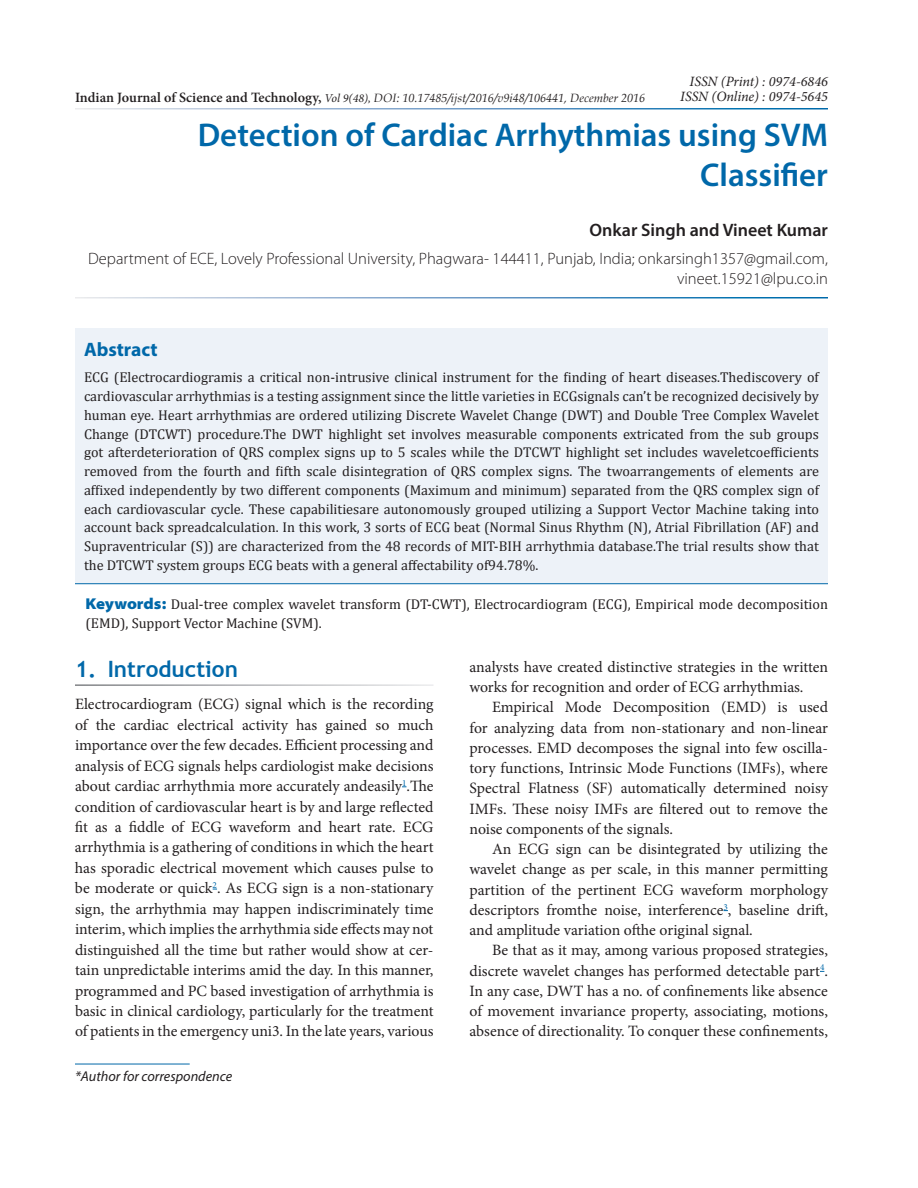
<style>
.page{position:relative;width:918px;height:1188px;background:#fff}
.page>*{position:absolute;margin:0;border:0;box-sizing:border-box;transform-origin:0 0}
.t1{font:600 33px/40.5px "Myriad Pro";color:#0068a9;text-align:right}
.t2{font:700 22.5px "Trebuchet MS";color:#0068a9}
.t3{font:700 19.5px "Myriad Pro";color:#0068a9}
.t4{font:600 18px "Myriad Pro";color:#231f20}
.t5{font:300 16.5px/19.5px "Myriad Pro";color:#231f20;text-align:right}
.t6{font:15.75px/20.4px "Minion Pro";color:#231f20;text-align:justify}
.t7{font:14.25px/18.8px "Cambria";color:#231f20;text-align:justify}
.t8{font:italic 14.25px/15px "Minion Pro";color:#231f20;text-align:right}
.t9{font:italic 14.25px "Myriad Pro";color:#231f20}
.t10{font:italic 12px "Book Antiqua";color:#231f20}
.s1{font-family:"Minion Pro";font-weight:600;font-style:normal;font-size:14.25px}
.s2{font-family:"Minion Pro"}
.s3{font-family:"Myriad Pro";font-weight:900;font-stretch:semi-expanded;font-size:15.75px;color:#0068a9}
</style>
<div class="page">
<div style="left:75px;top:328px;width:753px;height:256px;background:#edf2f8"></div>
<hr style="left:75px;top:583px;width:753px;height:1px;background:#0068a9">
<hr style="left:75px;top:1064px;width:115px;height:1px;background:#0068a9">
<p class="t10" style="left:75px;top:89px;width:572px"><span class="s1">Indian Journal of Science and Technology,</span> <span class="s2">Vol 9(48),</span> DOI: 10.17485/ijst/2016/v9i48/106441, December 2016</p>
<p class="t8" style="left:680px;top:74px;width:149px">ISSN (Print) : 0974-6846<br>ISSN (Online) : 0974-5645</p>
<h1 class="t1" style="left:198px;top:113px;width:632px">Detection of Cardiac Arrhythmias using SVM<br>Classifier</h1>
<p class="t4" style="left:590px;top:218px;width:240px">Onkar Singh and Vineet Kumar</p>
<p class="t5" style="left:88px;top:249px;width:741px">Department of ECE, Lovely Professional University, Phagwara- 144411, Punjab, India; onkarsingh1357@gmail.com, vineet.15921@lpu.co.in</p>
<p class="t3" style="left:84px;top:337px;width:75px">Abstract</p>
<p class="t7" style="left:84px;top:368px;width:737px">ECG (Electrocardiogramis a critical non-intrusive clinical instrument for the finding of heart diseases.Thediscovery of cardiovascular arrhythmias is a testing assignment since the little varieties in ECGsignals can’t be recognized decisively by human eye. Heart arrhythmias are ordered utilizing Discrete Wavelet Change (DWT) and Double Tree Complex Wavelet Change (DTCWT) procedure.The DWT highlight set involves measurable components extricated from the sub groups got afterdeterioration of QRS complex signs up to 5 scales while the DTCWT highlight set includes waveletcoefficients removed from the fourth and fifth scale disintegration of QRS complex signs. The twoarrangements of elements are affixed independently by two different components (Maximum and minimum) separated from the QRS complex sign of each cardiovascular cycle. These capabilitiesare autonomously grouped utilizing a Support Vector Machine taking into account back spreadcalculation. In this work, 3 sorts of ECG beat (Normal Sinus Rhythm (N), Atrial Fibrillation (AF) and Supraventricular (S)) are characterized from the 48 records of MIT-BIH arrhythmia database.The trial results show that the DTCWT system groups ECG beats with a general affectability of94.78%.</p>
<p class="t7" style="left:85px;top:595px;width:744px"><span class="s3">Keywords:</span> Dual-tree complex wavelet transform (DT-CWT), Electrocardiogram (ECG), Empirical mode decomposition (EMD), Support Vector Machine (SVM).</p>
<h2 class="t2" style="left:75px;top:655px;width:164px">1. Introduction</h2>
<p class="t6" style="left:75px;top:694px;width:360px">Electrocardiogram (ECG) signal which is the recording of the cardiac electrical activity has gained so much importance over the few decades. Efficient processing and analysis of ECG signals helps cardiologist make decisions about cardiac arrhythmia more accurately andeasily<sup>1</sup>.The condition of cardiovascular heart is by and large reflected fit as a fiddle of ECG waveform and heart rate. ECG arrhythmia is a gathering of conditions in which the heart has sporadic electrical movement which causes pulse to be moderate or quick<sup>2</sup>. As ECG sign is a non-stationary sign, the arrhythmia may happen indiscriminately time interim, which implies the arrhythmia side effects may not distinguished all the time but rather would show at cer&shy;tain unpredictable interims amid the day. In this manner, programmed and PC based investigation of arrhythmia is basic in clinical cardiology, particularly for the treatment of patients in the emergency uni3. In the late years, various</p>
<p class="t6" style="left:470px;top:657px;width:360px">analysts have created distinctive strategies in the written works for recognition and order of ECG arrhythmias.</p>
<p class="t6" style="left:470px;top:697px;width:360px;text-indent:23px">Empirical Mode Decomposition (EMD) is used for analyzing data from non-stationary and non-linear processes. EMD decomposes the signal into few oscilla&shy;tory functions, Intrinsic Mode Functions (IMFs), where Spectral Flatness (SF) automatically determined noisy IMFs. These noisy IMFs are filtered out to remove the noise components of the signals.</p>
<p class="t6" style="left:470px;top:839px;width:360px;text-indent:23px">An ECG sign can be disintegrated by utilizing the wavelet change as per scale, in this manner permitting partition of the pertinent ECG waveform morphology descriptors fromthe noise, interference<sup>3</sup>, baseline drift, and amplitude variation ofthe original signal.</p>
<p class="t6" style="left:469px;top:940px;width:360px;text-indent:23px">Be that as it may, among various proposed strategies, discrete wavelet changes has performed detectable part<sup>4</sup>.<br>In any case, DWT has a no. of confinements like absence of movement invariance property, associating, motions, absence of directionality. To conquer these confinements,</p>
<p class="t9" style="left:75px;top:1067px;width:159px">*Author for correspondence</p>
</div>
